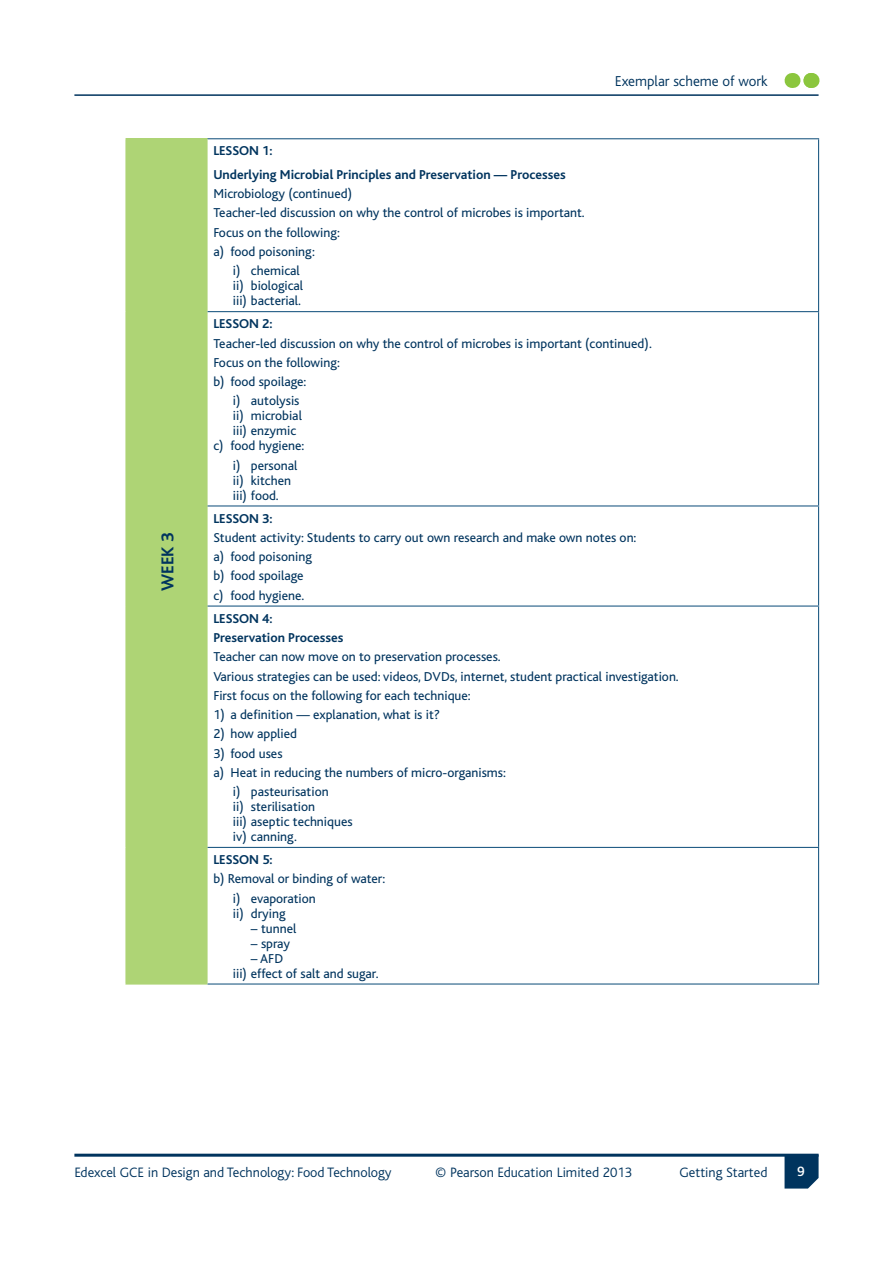
<style>
.page{position:relative;width:893px;height:1263px;background:#fff}
.page>*{position:absolute;margin:0;border:0;box-sizing:border-box;transform-origin:0 0}
.t1{font:700 18px "Bliss";color:#00345e}
.t2{font:300 15px "Bliss";color:#00345e}
.t3{font:300 14.25px "Bliss";color:#00345e}
.t4{font:500 14.25px "Bliss 2";color:#fff}
.t5{font:13.5px/15px "Bliss";color:#00345e}
.t6{font:700 13.5px/23.5px "Bliss";color:#00345e}
</style>
<div class="page">
<svg style="left:792px;top:73px;width:1px;height:15px"></svg>
<svg style="left:803px;top:73px;width:9px;height:15px"></svg>
<hr style="left:74px;top:94px;width:745px;height:2px;background:#00345e">
<hr style="left:74px;top:1154px;width:745px;height:3px;background:#00345e">
<svg style="left:784px;top:1154px;width:35px;height:34px"></svg>
<div style="left:126px;top:139px;width:81px;height:845px;background:#aed475"></div>
<svg style="left:208px;top:139px;width:610px;height:708px"></svg>
<hr style="left:125px;top:138px;width:83px;height:1px;background:#aed475">
<hr style="left:125px;top:139px;width:2px;height:173px;background:#aed475">
<hr style="left:206px;top:139px;width:2px;height:173px;background:#aed475">
<hr style="left:125px;top:312px;width:2px;height:194px;background:#aed475">
<hr style="left:206px;top:312px;width:2px;height:194px;background:#aed475">
<hr style="left:125px;top:506px;width:2px;height:100px;background:#aed475">
<hr style="left:206px;top:506px;width:2px;height:100px;background:#aed475">
<hr style="left:125px;top:606px;width:2px;height:241px;background:#aed475">
<hr style="left:206px;top:606px;width:2px;height:241px;background:#aed475">
<hr style="left:125px;top:847px;width:2px;height:136px;background:#aed475">
<hr style="left:206px;top:847px;width:2px;height:136px;background:#aed475">
<hr style="left:125px;top:983px;width:83px;height:1px;background:#aed475">
<hr style="left:208px;top:138px;width:611px;height:1px;background:#245e86">
<hr style="left:818px;top:139px;width:1px;height:172px;background:#245e86">
<hr style="left:208px;top:311px;width:611px;height:1px;background:#245e86">
<hr style="left:818px;top:312px;width:1px;height:193px;background:#245e86">
<hr style="left:208px;top:505px;width:611px;height:1px;background:#245e86">
<hr style="left:818px;top:506px;width:1px;height:99px;background:#245e86">
<hr style="left:208px;top:605px;width:611px;height:2px;background:#245e86">
<hr style="left:818px;top:607px;width:1px;height:240px;background:#245e86">
<hr style="left:208px;top:847px;width:611px;height:1px;background:#245e86">
<hr style="left:818px;top:848px;width:1px;height:135px;background:#245e86">
<hr style="left:208px;top:983px;width:611px;height:1px;background:#245e86">
<h1 class="t1" style="left:158px;top:591px;width:60px;rotate:-90deg">WEEK 3</h1>
<p class="t2" style="left:615px;top:73px;width:154px">Exemplar scheme of work</p>
<p class="t6" style="left:213px;top:140px;width:354px">LESSON 1:<br>Underlying Microbial Principles and Preservation — Processes</p>
<p class="t5" style="left:213px;top:187px;width:140px">Microbiology (continued)</p>
<p class="t5" style="left:213px;top:206px;width:373px">Teacher-led discussion on why the control of microbes is important.</p>
<p class="t5" style="left:213px;top:225px;width:128px">Focus on the following:</p>
<p class="t5" style="left:213px;top:244px;width:103px">a) food poisoning:</p>
<p class="t5" style="left:233px;top:264px;width:68px">i) chemical</p>
<p class="t5" style="left:233px;top:279px;width:72px">ii) biological iii) bacterial.</p>
<p class="t6" style="left:213px;top:312px;width:61px">LESSON 2:</p>
<p class="t5" style="left:213px;top:336px;width:440px">Teacher-led discussion on why the control of microbes is important (continued).</p>
<p class="t5" style="left:213px;top:355px;width:128px">Focus on the following:</p>
<p class="t5" style="left:213px;top:374px;width:94px">b) food spoilage:</p>
<p class="t5" style="left:233px;top:394px;width:68px">i) autolysis</p>
<p class="t5" style="left:233px;top:409px;width:70px">ii) microbial</p>
<p class="t5" style="left:233px;top:424px;width:65px">iii) enzymic</p>
<p class="t5" style="left:213px;top:439px;width:92px">c) food hygiene:</p>
<p class="t5" style="left:233px;top:458px;width:66px">i) personal ii) kitchen iii) food.</p>
<p class="t6" style="left:213px;top:507px;width:61px">LESSON 3:</p>
<p class="t5" style="left:213px;top:528px;width:425px;line-height:19.2px">Student activity: Students to carry out own research and make own notes on: a) food poisoning<br>b) food spoilage<br>c) food hygiene.</p>
<p class="t6" style="left:213px;top:609px;width:132px;line-height:19.2px">LESSON 4:<br>Preservation Processes</p>
<p class="t5" style="left:213px;top:647px;width:467px;line-height:19.2px">Teacher can now move on to preservation processes.<br>Various strategies can be used: videos, DVDs, internet, student practical investigation.<br>First focus on the following for each technique:</p>
<p class="t5" style="left:213px;top:707px;width:228px">1) a definition — explanation, what is it?</p>
<p class="t5" style="left:213px;top:727px;width:85px">2) how applied</p>
<p class="t5" style="left:213px;top:746px;width:71px">3) food uses</p>
<p class="t5" style="left:213px;top:765px;width:294px">a) Heat in reducing the numbers of micro-organisms:</p>
<p class="t5" style="left:233px;top:784px;width:97px">i) pasteurisation</p>
<p class="t5" style="left:233px;top:799px;width:121px">ii) sterilisation<br>iii) aseptic techniques iv) canning.</p>
<p class="t6" style="left:213px;top:848px;width:61px">LESSON 5:</p>
<p class="t5" style="left:233px;top:869px;width:154px;line-height:19.2px;text-indent:-19px">b) Removal or binding of water: i) evaporation</p>
<p class="t5" style="left:233px;top:906px;width:54px">ii) drying</p>
<p class="t5" style="left:251px;top:921px;width:47px">– tunnel</p>
<p class="t5" style="left:251px;top:936px;width:41px">– spray</p>
<p class="t5" style="left:233px;top:951px;width:147px;text-indent:18px">– AFD<br>iii) effect of salt and sugar.</p>
<p class="t3" style="left:74px;top:1164px;width:319px">Edexcel GCE in Design and Technology: Food Technology</p>
<p class="t3" style="left:435px;top:1164px;width:198px">© Pearson Education Limited 2013</p>
<p class="t3" style="left:679px;top:1164px;width:90px">Getting Started</p>
<p class="t4" style="left:797px;top:1162px;width:9px">9</p>
</div>
